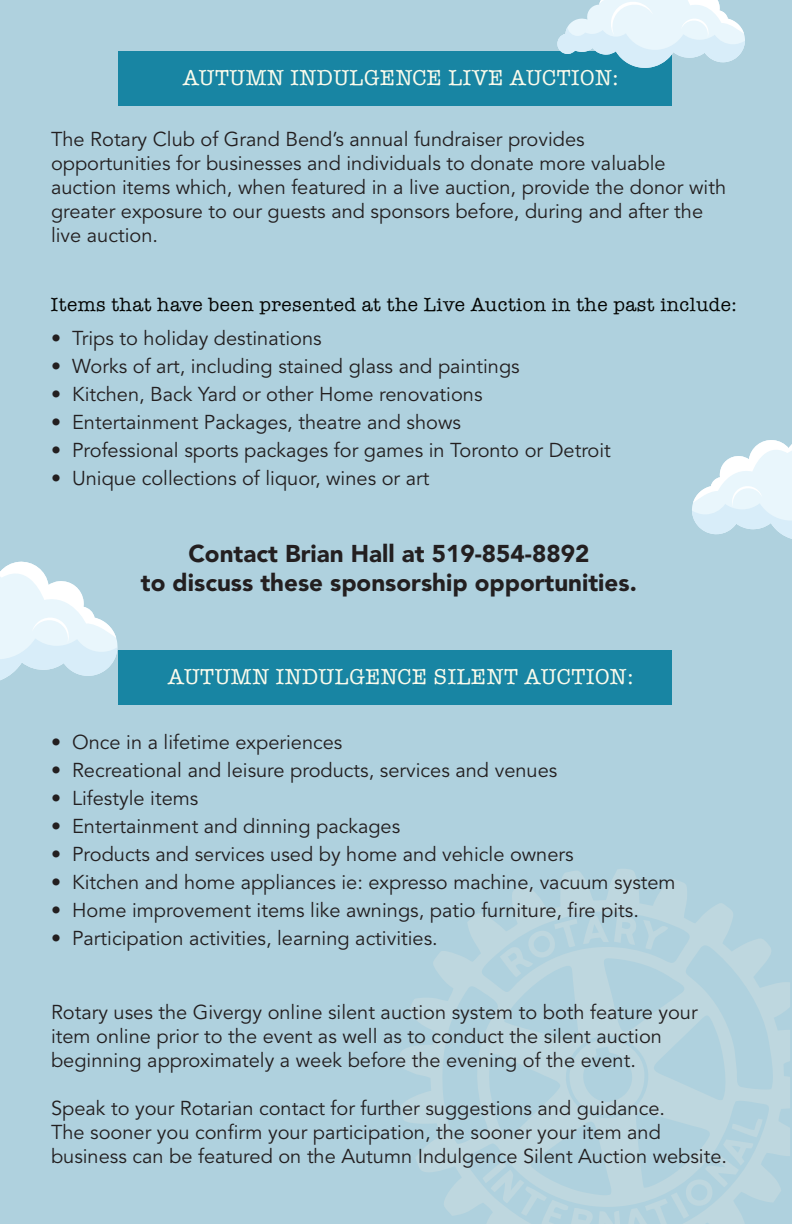
<style>
.page{position:relative;width:792px;height:1224px;background:#afd1de}
.page>*{position:absolute;margin:0;border:0;box-sizing:border-box;transform-origin:0 0}
.t1{font:900 24.2px/29px "Avenir LT Std";color:#231f20;text-align:center}
.t2{font:22px "American Typewriter";letter-spacing:.025em;color:#fafbec}
.t3{font:20px/24px "Avenir LT Std";color:#231f20}
.t4{font:19.4px "American Typewriter";letter-spacing:.025em;color:#040503}
</style>
<div class="page">
<svg style="left:692px;top:440px;width:100px;height:99px"></svg>
<svg style="left:399px;top:869px;width:391px;height:347px"></svg>
<svg style="left:583px;top:916px;width:85px;height:34px"></svg>
<svg style="left:500px;top:919px;width:77px;height:58px"></svg>
<svg style="left:482px;top:1039px;width:281px;height:185px"></svg>
<div style="left:118px;top:51px;width:553px;height:54px;background:#1885a3"></div>
<svg style="left:557px;top:0;width:188px;height:69px"></svg>
<div style="left:118px;top:650px;width:553px;height:55px;background:#1885a3"></div>
<svg style="left:0;top:561px;width:118px;height:120px"></svg>
<p class="t2" style="left:183px;top:65px;width:437px">AUTUMN INDULGENCE LIVE AUCTION:</p>
<p class="t3" style="left:51px;top:128px;width:677px">The Rotary Club of Grand Bend’s annual fundraiser provides<br>opportunities for businesses and individuals to donate more valuable auction items which, when featured in a live auction, provide the donor with greater exposure to our guests and sponsors before, during and after the live auction.</p>
<p class="t4" style="left:51px;top:294px;width:687px">Items that have been presented at the Live Auction in the past include:</p>
<p class="t3" style="left:51px;top:327px;width:272px">• Trips to holiday destinations</p>
<p class="t3" style="left:51px;top:355px;width:470px">• Works of art, including stained glass and paintings</p>
<p class="t3" style="left:51px;top:383px;width:433px">• Kitchen, Back Yard or other Home renovations</p>
<p class="t3" style="left:51px;top:411px;width:412px">• Entertainment Packages, theatre and shows</p>
<p class="t3" style="left:51px;top:439px;width:561px">• Professional sports packages for games in Toronto or Detroit</p>
<p class="t3" style="left:51px;top:467px;width:380px">• Unique collections of liquor, wines or art</p>
<p class="t1" style="left:141px;top:539px;width:497px">Contact Brian Hall at 519-854-8892<br>to discuss these sponsorship opportunities.</p>
<p class="t2" style="left:168px;top:664px;width:467px">AUTUMN INDULGENCE SILENT AUCTION:</p>
<p class="t3" style="left:51px;top:731px;width:293px">• Once in a lifetime experiences</p>
<p class="t3" style="left:51px;top:759px;width:508px">• Recreational and leisure products, services and venues</p>
<p class="t3" style="left:51px;top:787px;width:149px">• Lifestyle items</p>
<p class="t3" style="left:51px;top:815px;width:351px">• Entertainment and dinning packages</p>
<p class="t3" style="left:51px;top:843px;width:524px">• Products and services used by home and vehicle owners</p>
<p class="t3" style="left:51px;top:871px;width:626px">• Kitchen and home appliances ie: expresso machine, vacuum system</p>
<p class="t3" style="left:51px;top:899px;width:590px">• Home improvement items like awnings, patio furniture, fire pits.</p>
<p class="t3" style="left:51px;top:927px;width:388px">• Participation activities, learning activities.</p>
<p class="t3" style="left:51px;top:1001px;width:648px">Rotary uses the Givergy online silent auction system to both feature your item online prior to the event as well as to conduct the silent auction beginning approximately a week before the evening of the event.</p>
<p class="t3" style="left:51px;top:1097px;width:678px">Speak to your Rotarian contact for further suggestions and guidance.<br>The sooner you confirm your participation, the sooner your item and business can be featured on the Autumn Indulgence Silent Auction website.</p>
</div>
